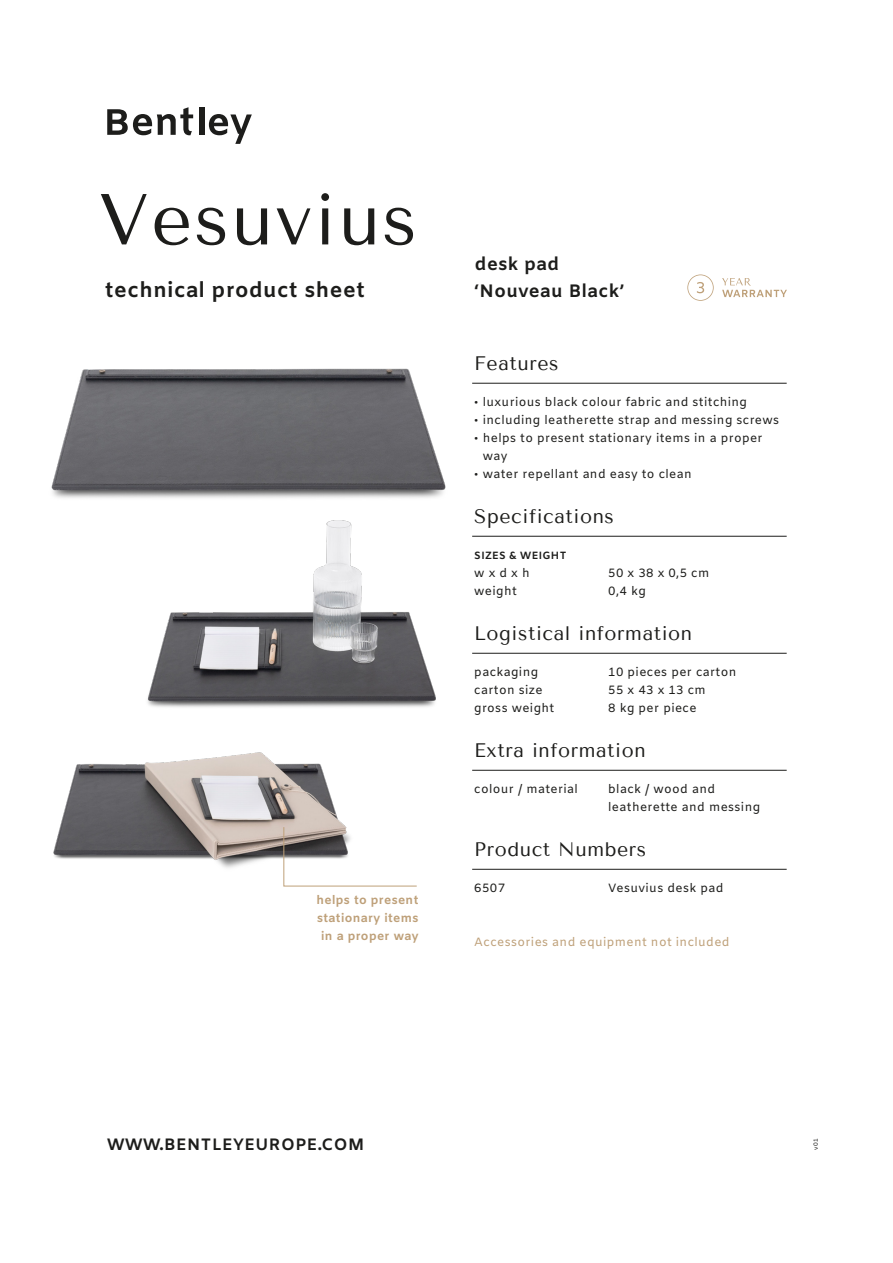
<style>
.page{position:relative;width:893px;height:1263px;background:#fff}
.page>*{position:absolute;margin:0;border:0;box-sizing:border-box;transform-origin:0 0}
.t1{font:72px "Tenor Sans";letter-spacing:.03em;color:#1d1d1b}
.t2{font:700 21px "Amiko";letter-spacing:.03em;color:#1d1d1b}
.kopje{font:19.5px "Tenor Sans";letter-spacing:.03em;color:#1d1d1b}
.t3{font:700 18px "Amiko";letter-spacing:.03em;color:#1d1d1b}
.t4{font:700 16.5px "Amiko";letter-spacing:.03em;color:#1d1d1b}
.plat{font:12px "Amiko";letter-spacing:.03em;color:#1d1d1b}
.plat-2{font:700 12px "Amiko";letter-spacing:.03em;color:#bea079}
.plat-3{font:12px "Amiko";letter-spacing:.03em;color:#bea079}
.tussenkopje{font:700 10.5px "Amiko";letter-spacing:.03em;color:#1d1d1b}
.t5{font:6px "Amiko";color:#1d1d1b}
</style>
<div class="page">
<img style="left:53px;top:752px;width:292px;height:116px">
<img style="left:147px;top:524px;width:289px;height:184px">
<img style="left:51px;top:368px;width:395px;height:156px">
<div style="left:199px;top:107px;width:5px;height:28px;background:#1d1d1b"></div>
<svg style="left:209px;top:114px;width:43px;height:30px"></svg>
<svg style="left:107px;top:107px;width:86px;height:28px"></svg>
<hr style="left:472px;top:383px;width:315px;height:1px;background:#1d1d1b">
<hr style="left:472px;top:536px;width:315px;height:1px;background:#1d1d1b">
<hr style="left:472px;top:653px;width:315px;height:1px;background:#1d1d1b">
<hr style="left:472px;top:770px;width:315px;height:1px;background:#1d1d1b">
<hr style="left:472px;top:869px;width:315px;height:1px;background:#1d1d1b">
<svg style="left:722px;top:278px;width:65px;height:19px"></svg>
<svg style="left:687px;top:274px;width:27px;height:27px"></svg>
<svg style="left:283px;top:826px;width:134px;height:61px"></svg>
<p class="t1" style="left:99px;top:178px;width:320px">Vesuvius</p>
<p class="t2" style="left:105px;top:277px;width:261px">technical product sheet</p>
<p class="plat-2" style="left:317px;top:893px;width:103px">helps to present</p>
<p class="plat-2" style="left:317px;top:911px;width:103px">stationary items</p>
<p class="plat-2" style="left:321px;top:929px;width:99px">in a proper way</p>
<p class="t3" style="left:475px;top:253px;width:86px">desk pad</p>
<p class="t3" style="left:475px;top:280px;width:150px">‘Nouveau Black’</p>
<p class="kopje" style="left:474px;top:352px;width:86px">Features</p>
<p class="plat" style="left:474px;top:395px;width:274px">• luxurious black colour fabric and stitching</p>
<p class="plat" style="left:474px;top:413px;width:306px">• including leatherette strap and messing screws</p>
<p class="plat" style="left:474px;top:431px;width:290px">• helps to present stationary items in a proper</p>
<p class="plat" style="left:483px;top:449px;width:26px">way</p>
<p class="plat" style="left:474px;top:467px;width:219px">• water repellant and easy to clean</p>
<p class="kopje" style="left:474px;top:505px;width:141px">Specifications</p>
<p class="tussenkopje" style="left:474px;top:549px;width:94px">SIZES &amp; WEIGHT</p>
<p class="plat" style="left:474px;top:566px;width:57px">w x d x h</p>
<p class="plat" style="left:608px;top:566px;width:103px">50 x 38 x 0,5 cm</p>
<p class="plat" style="left:474px;top:584px;width:44px">weight</p>
<p class="plat" style="left:608px;top:584px;width:39px">0,4 kg</p>
<p class="kopje" style="left:474px;top:622px;width:219px">Logistical information</p>
<p class="plat" style="left:474px;top:665px;width:65px">packaging</p>
<p class="plat" style="left:608px;top:665px;width:130px">10 pieces per carton</p>
<p class="plat" style="left:474px;top:683px;width:70px">carton size</p>
<p class="plat" style="left:608px;top:683px;width:99px">55 x 43 x 13 cm</p>
<p class="plat" style="left:474px;top:701px;width:82px">gross weight</p>
<p class="plat" style="left:608px;top:701px;width:90px">8 kg per piece</p>
<p class="kopje" style="left:474px;top:739px;width:173px">Extra information</p>
<p class="plat" style="left:474px;top:782px;width:105px">colour / material</p>
<p class="plat" style="left:608px;top:782px;width:108px">black / wood and</p>
<p class="plat" style="left:608px;top:800px;width:153px">leatherette and messing</p>
<p class="kopje" style="left:474px;top:838px;width:173px">Product Numbers</p>
<p class="plat" style="left:474px;top:881px;width:32px">6507</p>
<p class="plat" style="left:608px;top:881px;width:117px">Vesuvius desk pad</p>
<p class="plat-3" style="left:474px;top:935px;width:257px">Accessories and equipment not included</p>
<p class="t4" style="left:107px;top:1134px;width:259px">WWW.BENTLEYEUROPE.COM</p>
<p class="t5" style="left:812px;top:1150px;width:13px;rotate:-90deg">v01</p>
</div>
